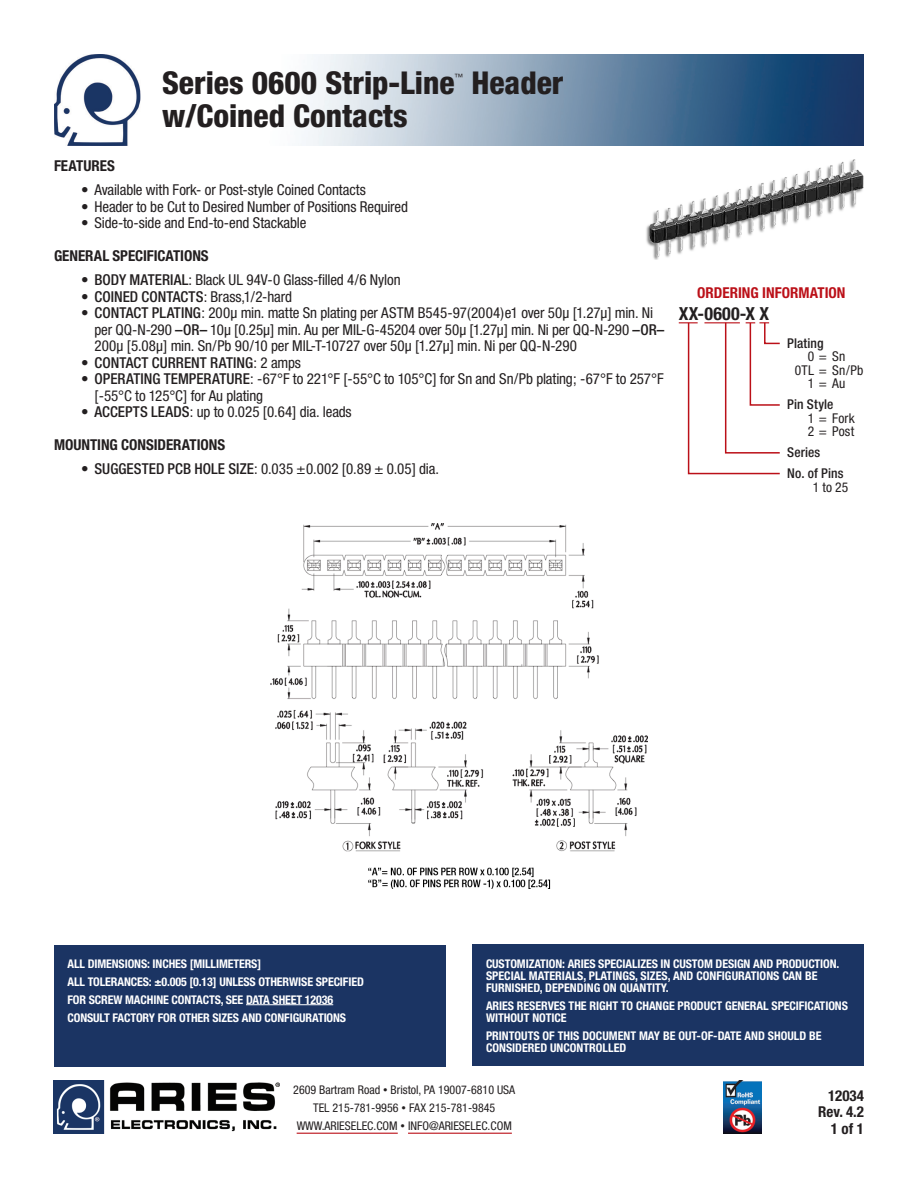
<style>
.page{position:relative;width:918px;height:1188px;background:#fff}
.page>*{position:absolute;margin:0;border:0;box-sizing:border-box;transform-origin:0 0}
.headline{font:800 condensed 31.5px "Helvetica Neue";color:#231f20}
.body{font:700 condensed 18px "Helvetica Neue";letter-spacing:.015em;color:#231f20}
.body-2{font:condensed 15px/16.5px "Helvetica Neue";letter-spacing:-.005em;color:#231f20}
.body-3{font:700 condensed 15px "Helvetica Neue";color:#231f20}
.body-4{font:500 condensed 15px "Helvetica Neue";letter-spacing:.005em;color:#231f20}
.body-5{font:700 condensed 15px "Helvetica Neue";color:#bb1018}
.body-6{font:condensed 13.5px "Helvetica Neue";letter-spacing:.01em;color:#231f20}
.body-7{font:500 condensed 13.5px "Helvetica Neue";letter-spacing:.01em;color:#231f20}
.t1{font:700 condensed 12px/12px "Helvetica Neue";letter-spacing:-.01em;color:#fff}
.t2{font:condensed 12px "Helvetica Neue";color:#231f20}
.headline-2{font:condensed 8.7px "Helvetica Neue";color:#231f20}
.s1{font-weight:500}
.s2{font-weight:400}
.s3{font-size:9px}
</style>
<div class="page">
<img style="left:54px;top:54px;width:810px;height:92px">
<hr style="left:297px;top:1133px;width:101px;height:1px;background:#bb1018">
<hr style="left:408px;top:1133px;width:104px;height:1px;background:#bb1018">
<img style="left:54px;top:1080px;width:225px;height:54px">
<img style="left:724px;top:1080px;width:37px;height:54px">
<div style="left:473px;top:945px;width:391px;height:121px;background:#1b3463"></div>
<div style="left:54px;top:945px;width:391px;height:121px;background:#1b3463"></div>
<hr style="left:246px;top:1004px;width:87px;height:1px;background:#fff">
<svg style="left:679px;top:322px;width:101px;height:153px"></svg>
<img style="left:646px;top:159px;width:218px;height:100px">
<img style="left:270px;top:524px;width:378px;height:365px">
<p class="headline" style="left:162px;top:63px;width:294px">Series 0600 Strip-Line</p>
<p class="headline-2" style="left:455px;top:71px;width:10px">™</p>
<p class="headline" style="left:471px;top:63px;width:94px">Header</p>
<p class="headline" style="left:162px;top:96px;width:247px">w/Coined Contacts</p>
<p class="body-3" style="left:54px;top:157px;width:62px">FEATURES</p>
<p class="body-2" style="left:81px;top:181px;width:286px">• Available with Fork- or Post-style Coined Contacts</p>
<p class="body-2" style="left:81px;top:198px;width:329px">• Header to be Cut to Desired Number of Positions Required</p>
<p class="body-2" style="left:81px;top:214px;width:227px">• Side-to-side and End-to-end Stackable</p>
<p class="body-3" style="left:54px;top:247px;width:156px">GENERAL SPECIFICATIONS</p>
<p class="body-2" style="left:81px;top:271px;width:321px">• <span class="s1">BODY MATERIAL</span>: Black UL 94V-0 Glass-filled 4/6 Nylon</p>
<p class="body-2" style="left:81px;top:288px;width:213px">• <span class="s1">COINED CONTACTS</span>: Brass,1/2-hard</p>
<p class="body-2" style="left:94px;top:304px;width:571px;text-indent:-14px">• <span class="s1">CONTACT PLATING</span>: 200µ min. matte Sn plating per ASTM B545-97(2004)e1 over 50µ [1.27µ] min. Ni per QQ-N-290 <span class="s1">–OR–</span> 10µ [0.25µ] min. Au per MIL-G-45204 over 50µ [1.27µ] min. Ni per QQ-N-290 <span class="s1">–OR–<br></span>200µ [5.08µ] min. Sn/Pb 90/10 per MIL-T-10727 over 50µ [1.27µ] min. Ni per QQ-N-290</p>
<p class="body-4" style="left:81px;top:353px;width:222px"><span class="s2">•</span> CONTACT CURRENT RATING<span class="s2">: 2 amps</span></p>
<p class="body-2" style="left:94px;top:370px;width:571px;text-indent:-14px">• <span class="s1">OPERATING TEMPERATURE</span>: -67°F to 221°F [-55°C to 105°C] for Sn and Sn/Pb plating; -67°F to 257°F [-55°C to 125°C] for Au plating</p>
<p class="body-2" style="left:81px;top:403px;width:272px">• <span class="s1">ACCEPTS LEADS</span>: up to 0.025 [0.64] dia. leads</p>
<p class="body-3" style="left:54px;top:436px;width:173px">MOUNTING CONSIDERATIONS</p>
<p class="body-2" style="left:81px;top:460px;width:360px">• <span class="s1">SUGGESTED PCB HOLE SIZE</span>: 0.035 ±0.002 [0.89 ± 0.05] dia.</p>
<p class="body-5" style="left:697px;top:284px;width:150px">ORDERING INFORMATION</p>
<p class="body" style="left:679px;top:303px;width:92px">XX-0600-X X</p>
<p class="body-7" style="left:787px;top:335px;width:38px">Plating</p>
<p class="body-6" style="left:808px;top:349px;width:39px">0=Sn</p>
<p class="body-6" style="left:795px;top:362px;width:70px">0TL = Sn/Pb</p>
<p class="body-6" style="left:808px;top:376px;width:39px">1=Au</p>
<p class="body-7" style="left:787px;top:396px;width:48px">Pin Style</p>
<p class="body-6" style="left:808px;top:410px;width:48px">1 = Fork</p>
<p class="body-6" style="left:808px;top:424px;width:48px">2 = Post</p>
<p class="body-7" style="left:787px;top:444px;width:35px">Series</p>
<p class="body-7" style="left:787px;top:465px;width:58px">No. of Pins</p>
<p class="body-6" style="left:813px;top:479px;width:37px">1 to 25</p>
<p class="t1" style="left:67px;top:954px;width:298px;line-height:18px">ALL DIMENSIONS: INCHES [MILLIMETERS]<br>ALL TOLERANCES: ±0.005 [0.13] UNLESS OTHERWISE SPECIFIED FOR SCREW MACHINE CONTACTS, SEE DATA SHEET 12036<br>CONSULT FACTORY FOR OTHER SIZES AND CONFIGURATIONS</p>
<p class="t1" style="left:486px;top:957px;width:355px">CUSTOMIZATION: ARIES SPECIALIZES IN CUSTOM DESIGN AND PRODUCTION.<br>SPECIAL MATERIALS, PLATINGS, SIZES, AND CONFIGURATIONS CAN BE<br>FURNISHED, DEPENDING ON QUANTITY.</p>
<p class="t1" style="left:486px;top:999px;width:364px">ARIES RESERVES THE RIGHT TO CHANGE PRODUCT GENERAL SPECIFICATIONS<br>WITHOUT NOTICE</p>
<p class="t1" style="left:486px;top:1029px;width:337px">PRINTOUTS OF THIS DOCUMENT MAY BE OUT-OF-DATE AND SHOULD BE<br>CONSIDERED UNCONTROLLED</p>
<p class="t2" style="left:293px;top:1083px;width:223px">2609 Bartram Road <span class="s3">•</span> Bristol, PA 19007-6810 USA</p>
<p class="t2" style="left:313px;top:1101px;width:184px">TEL 215-781-9956 <span class="s3">•</span> FAX 215-781-9845</p>
<p class="t2" style="left:297px;top:1119px;width:217px">WWW.ARIESELEC.COM <span class="s3">•</span> INFO@ARIESELEC.COM</p>
<p class="body-3" style="left:828px;top:1086px;width:37px">12034</p>
<p class="body-3" style="left:818px;top:1103px;width:47px">Rev. 4.2</p>
<p class="body-3" style="left:831px;top:1119px;width:35px">1 of 1</p>
</div>
